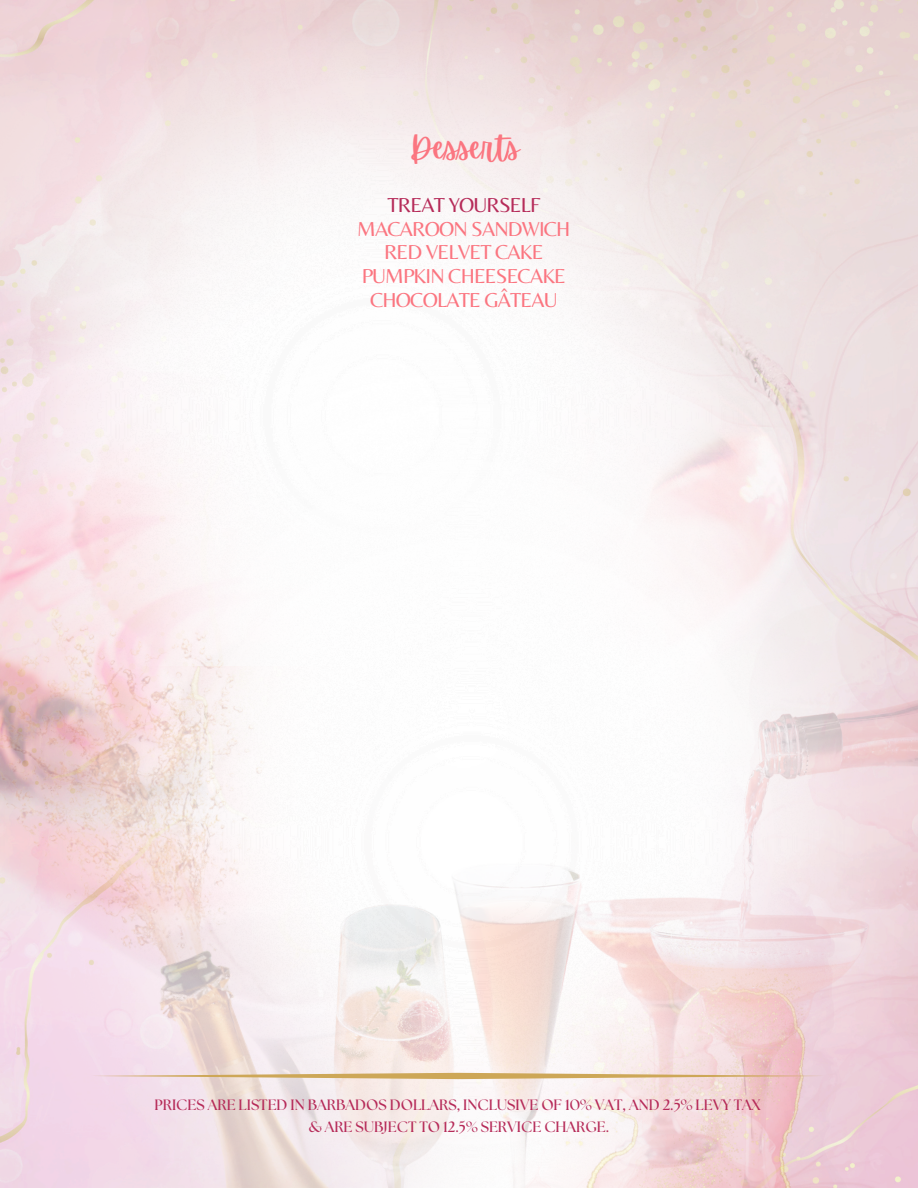
<style>
.page{position:relative;width:918px;height:1188px;background:#fff}
.page>*{position:absolute;margin:0;border:0;box-sizing:border-box;transform-origin:0 0}
.t1{font:31.5px "Apricots";color:#fb7580}
.t2{font:21px/23.7px "Belleza";letter-spacing:-.04em;color:#fb7580;text-align:center}
.t3{font:700 15px "The Seasons";color:#b62b59}
.s1{color:#b62b59}
</style>
<div class="page">
<img style="left:0;top:0;width:918px;height:355px">
<img style="left:66px;top:301px;width:795px;height:54px">
<img style="left:0;top:355px;width:918px;height:281px">
<img style="left:0;top:481px;width:576px;height:707px">
<img style="left:561px;top:636px;width:357px;height:552px">
<img style="left:441px;top:709px;width:150px;height:479px">
<img style="left:334px;top:869px;width:208px;height:319px">
<svg style="left:92px;top:1073px;width:732px;height:6px;background:#debf97"></svg>
<p class="t1" style="left:410px;top:130px;width:111px">Desserts</p>
<p class="t2" style="left:357px;top:193px;width:215px"><span class="s1">TREAT YOURSELF<br></span>MACAROON SANDWICH<br>RED VELVET CAKE<br>PUMPKIN CHEESECAKE<br>CHOCOLATE GÂTEAU</p>
<p class="t3" style="left:154px;top:1098px;width:608px">PRICES ARE LISTED IN BARBADOS DOLLARS, INCLUSIVE OF 10% VAT, AND 2.5% LEVY TAX</p>
<p class="t3" style="left:309px;top:1120px;width:302px">&amp; ARE SUBJECT TO 12.5% SERVICE CHARGE.</p>
</div>
